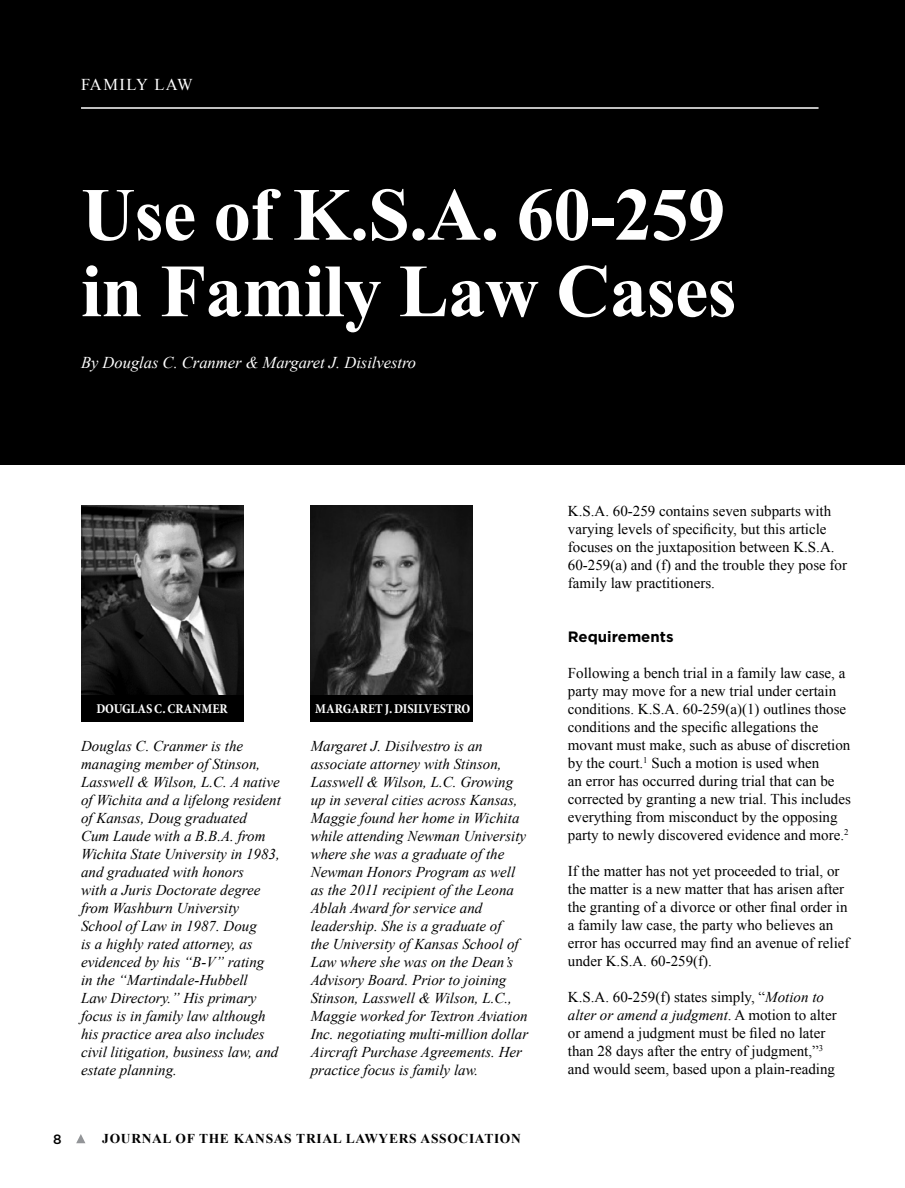
<style>
.page{position:relative;width:905px;height:1188px;background:#fff}
.page>*{position:absolute;margin:0;border:0;box-sizing:border-box;transform-origin:0 0}
.t1{font:700 75px/76.5px "Times New Roman";letter-spacing:-.01em;color:#fff}
.t2{font:italic 16.5px "Times New Roman";color:#fff}
.t3{font:16.5px "Times New Roman";letter-spacing:.075em;color:#fff}
.t4{font:italic 15px/18px "Times New Roman";color:#000}
.t5{font:15px/18px "Times New Roman";color:#000}
.t6{font:700 15px "Gotham";color:#000}
.t7{font:700 13.5px "Times New Roman";letter-spacing:.05em;color:#000}
.t8{font:700 condensed 13.5px "Minion Pro";letter-spacing:-.005em;color:#fff}
.t9{font:500 13.5px "Gotham";color:#000}
.s1{font-style:italic}
</style>
<div class="page">
<svg style="left:76px;top:1134px;width:9px;height:9px"></svg>
<div style="left:0;top:0;width:904px;height:464px;background:#000"></div>
<hr style="left:81px;top:107px;width:737px;height:2px;background:#fff">
<img style="left:81px;top:506px;width:162px;height:189px">
<div style="left:81px;top:695px;width:162px;height:27px;background:#000"></div>
<img style="left:310px;top:506px;width:162px;height:189px">
<div style="left:310px;top:695px;width:162px;height:27px;background:#000"></div>
<p class="t3" style="left:81px;top:74px;width:113px">FAMILY LAW</p>
<h1 class="t1" style="left:81px;top:174px;width:657px">Use of K.S.A. 60-259 in Family Law Cases</h1>
<p class="t2" style="left:81px;top:351px;width:337px">By Douglas C. Cranmer &amp; Margaret J. Disilvestro</p>
<p class="t8" style="left:96px;top:699px;width:133px">DOUGLAS C. CRANMER</p>
<p class="t8" style="left:315px;top:699px;width:156px">MARGARET J. DISILVESTRO</p>
<p class="t4" style="left:81px;top:737px;width:201px">Douglas C. Cranmer is the managing member of Stinson,<br>Lasswell &amp; Wilson, L.C. A native of Wichita and a lifelong resident of Kansas, Doug graduated<br>Cum Laude with a B.B.A. from<br>Wichita State University in 1983, and graduated with honors<br>with a Juris Doctorate degree from Washburn University<br>School of Law in 1987. Doug<br>is a highly rated attorney, as evidenced by his “B-V” rating<br>in the “Martindale-Hubbell<br>Law Directory.” His primary focus is in family law although his practice area also includes civil litigation, business law, and estate planning.</p>
<p class="t4" style="left:310px;top:737px;width:219px">Margaret J. Disilvestro is an associate attorney with Stinson,<br>Lasswell &amp; Wilson, L.C. Growing up in several cities across Kansas,<br>Maggie found her home in Wichita while attending Newman University where she was a graduate of the<br>Newman Honors Program as well as the 2011 recipient of the Leona<br>Ablah Award for service and leadership. She is a graduate of<br>the University of Kansas School of<br>Law where she was on the Dean’s<br>Advisory Board. Prior to joining<br>Stinson, Lasswell &amp; Wilson, L.C.,<br>Maggie worked for Textron Aviation<br>Inc. negotiating multi-million dollar<br>Aircraft Purchase Agreements. Her practice focus is family law.</p>
<p class="t9" style="left:53px;top:1131px;width:10px">8</p>
<p class="t7" style="left:102px;top:1129px;width:420px">JOURNAL OF THE KANSAS TRIAL LAWYERS ASSOCIATION</p>
<p class="t5" style="left:568px;top:502px;width:281px">K.S.A. 60-259 contains seven subparts with varying levels of specificity, but this article focuses on the juxtaposition between K.S.A.<br>60-259(a) and (f) and the trouble they pose for family law practitioners.</p>
<p class="t6" style="left:568px;top:628px;width:107px">Requirements</p>
<p class="t5" style="left:568px;top:664px;width:284px">Following a bench trial in a family law case, a party may move for a new trial under certain conditions. K.S.A. 60-259(a)(1) outlines those conditions and the specific allegations the movant must make, such as abuse of discretion by the court.<sup>1</sup> Such a motion is used when<br>an error has occurred during trial that can be corrected by granting a new trial. This includes everything from misconduct by the opposing party to newly discovered evidence and more.<sup>2</sup></p>
<p class="t5" style="left:568px;top:862px;width:283px">If the matter has not yet proceeded to trial, or the matter is a new matter that has arisen after the granting of a divorce or other final order in a family law case, the party who believes an error has occurred may find an avenue of relief under K.S.A. 60-259(f).</p>
<p class="t5" style="left:568px;top:988px;width:270px">K.S.A. 60-259(f) states simply, “<span class="s1">Motion to alter or amend a judgment</span>. A motion to alter or amend a judgment must be filed no later than 28 days after the entry of judgment,”<sup>3 </sup>and would seem, based upon a plain-reading</p>
</div>
